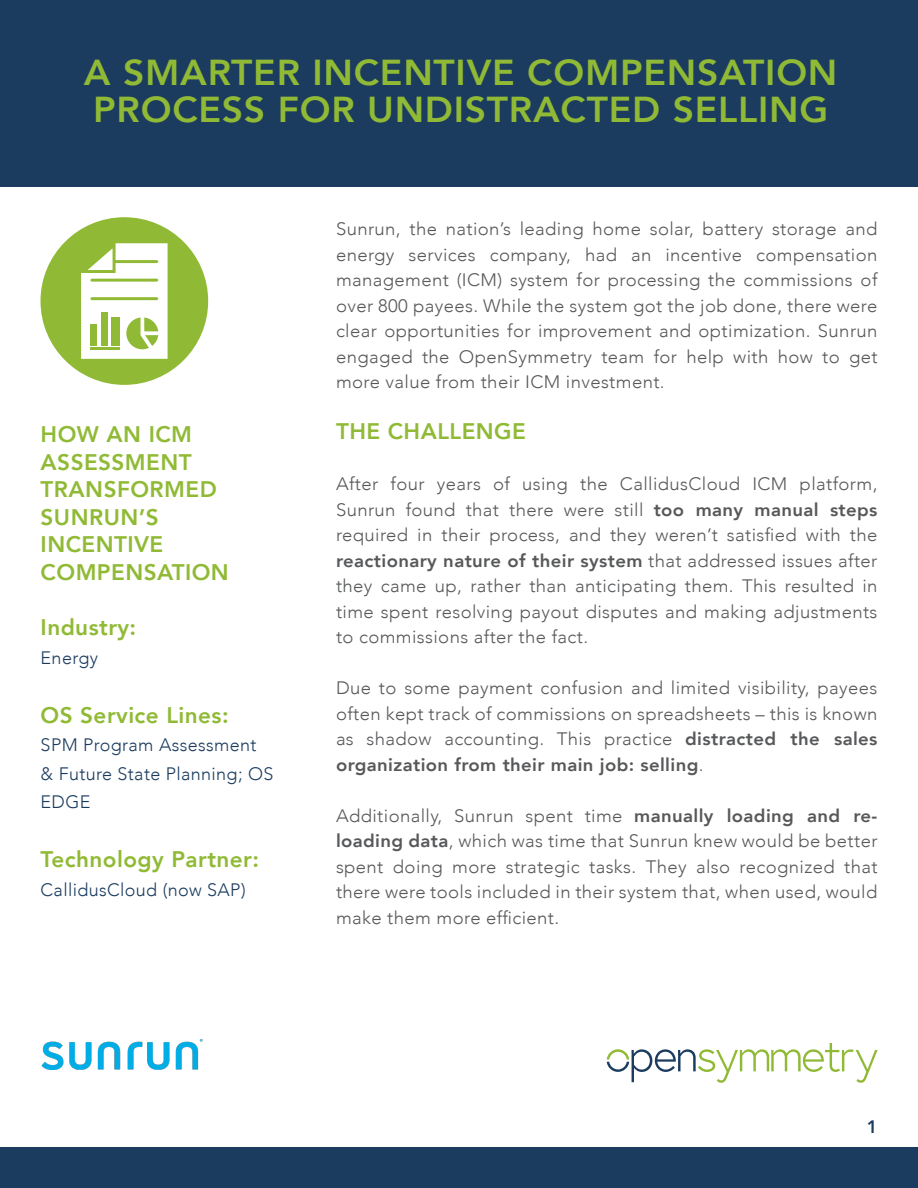
<style>
.page{position:relative;width:918px;height:1188px;background:#fff}
.page>*{position:absolute;margin:0;border:0;box-sizing:border-box;transform-origin:0 0}
.t1{font:800 36px/37.3px "Avenir";letter-spacing:.02em;color:#90ba35}
.t2{font:800 22.5px/27.6px "Avenir";letter-spacing:.02em;color:#90ba35}
.t3{font:300 18px/25.5px "Avenir";letter-spacing:.02em;color:#57585a;text-align:justify}
.t4{font:300 18px/28.5px "Avenir";letter-spacing:.02em;color:#1b3c5f}
.t5{font:800 18px "Avenir";color:#1b3c5f}
.s1{font-weight:800}
</style>
<div class="page">
<div style="left:0;top:0;width:918px;height:186px;background:#1b3c5f"></div>
<div style="left:0;top:1148px;width:918px;height:40px;background:#1b3c5f"></div>
<svg style="left:607px;top:1043px;width:271px;height:40px"></svg>
<svg style="left:41px;top:217px;width:167px;height:168px"></svg>
<img style="left:41px;top:1038px;width:162px;height:32px">
<p class="t1" style="left:84px;top:54px;width:755px">A SMARTER INCENTIVE COMPENSATION<br>PROCESS FOR UNDISTRACTED SELLING</p>
<p class="t2" style="left:41px;top:420px;width:190px">HOW AN ICM<br>ASSESSMENT<br>TRANSFORMED<br>SUNRUN’S<br>INCENTIVE<br>COMPENSATION</p>
<p class="t2" style="left:41px;top:614px;width:97px">Industry:</p>
<p class="t4" style="left:41px;top:643px;width:59px">Energy</p>
<p class="t2" style="left:41px;top:701px;width:190px">OS Service Lines:</p>
<p class="t4" style="left:41px;top:731px;width:234px">SPM Program Assessment &amp; Future State Planning; OS<br>EDGE</p>
<p class="t2" style="left:41px;top:846px;width:220px">Technology Partner:</p>
<p class="t4" style="left:41px;top:875px;width:207px">CallidusCloud (now SAP)</p>
<p class="t3" style="left:336px;top:216px;width:543px">Sunrun, the nation’s leading home solar, battery storage and energy services company, had an incentive compensation management (ICM) system for processing the commissions of over 800 payees. While the system got the job done, there were clear opportunities for improvement and optimization. Sunrun engaged the OpenSymmetry team for help with how to get more value from their ICM investment.</p>
<p class="t2" style="left:336px;top:418px;width:191px">THE CHALLENGE</p>
<p class="t3" style="left:336px;top:471px;width:543px">After four years of using the CallidusCloud ICM platform, Sunrun found that there were still <span class="s1">too many manual steps </span>required in their process, and they weren’t satisfied with the <span class="s1">reactionary nature of their system</span> that addressed issues after they came up, rather than anticipating them. This resulted in time spent resolving payout disputes and making adjustments to commissions after the fact.</p>
<p class="t3" style="left:336px;top:675px;width:543px">Due to some payment confusion and limited visibility, payees often kept track of commissions on spreadsheets – this is known as shadow accounting. This practice <span class="s1">distracted the sales organization from their main job: selling</span>.</p>
<p class="t3" style="left:336px;top:803px;width:543px">Additionally, Sunrun spent time <span class="s1">manually loading and re&shy;loading data</span>, which was time that Sunrun knew would be better spent doing more strategic tasks. They also recognized that there were tools included in their system that, when used, would make them more efficient.</p>
<p class="t5" style="left:867px;top:1112px;width:12px">1</p>
</div>
